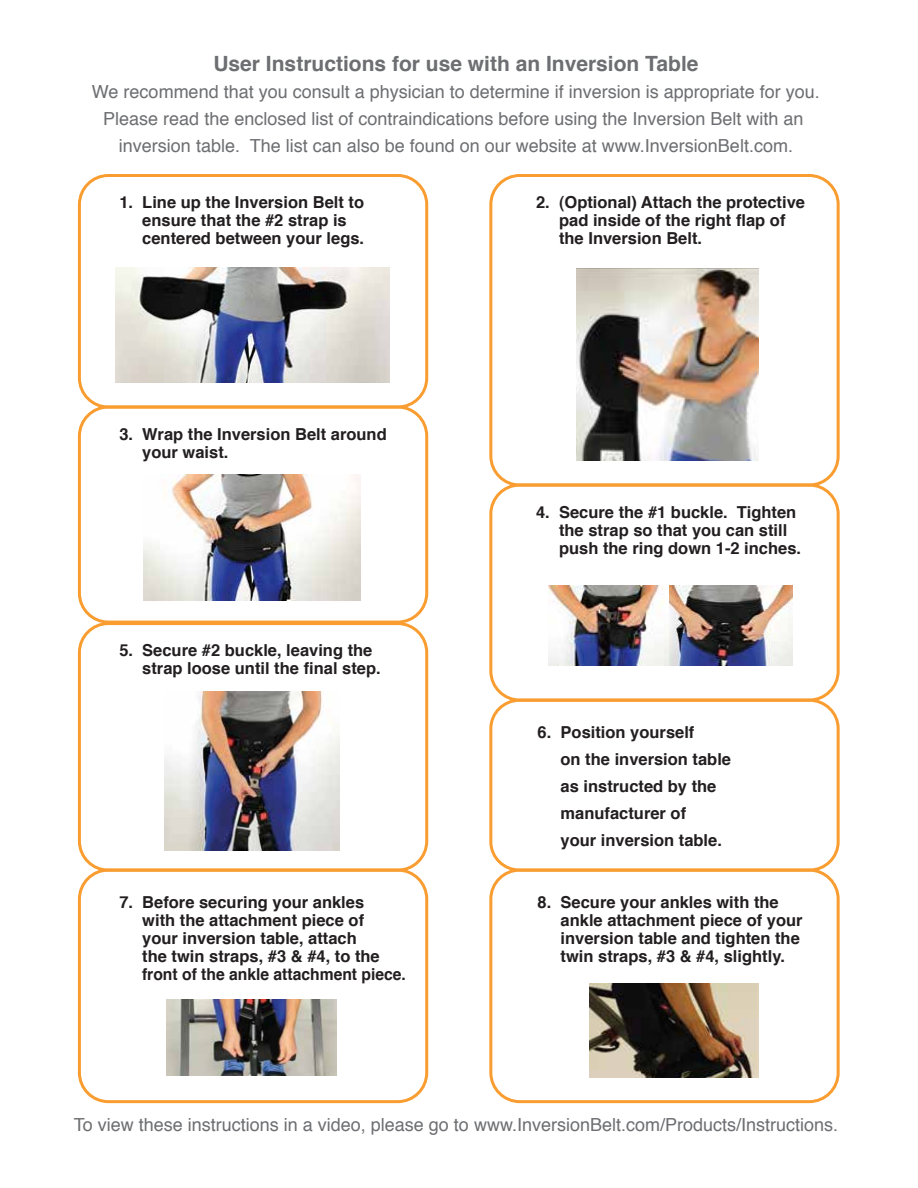
<style>
.page{position:relative;width:918px;height:1188px;background:#fff}
.page>*{position:absolute;margin:0;border:0;box-sizing:border-box;transform-origin:0 0}
.t1{font:700 21px "Helvetica";color:#6d6e71}
.t2{font:18px/27px "Helvetica";color:#6d6e71;text-align:center}
.t3{font:700 16.5px/18px "Helvetica";color:#231f20}
</style>
<div class="page">
<img style="left:589px;top:984px;width:170px;height:93px">
<div style="left:78px;top:174px;width:350px;height:235px;border:3px solid #f99d31;border-radius:29px"></div>
<div style="left:78px;top:406px;width:350px;height:218px;border:3px solid #f99d31;border-radius:29px"></div>
<div style="left:78px;top:622px;width:350px;height:250px;border:3px solid #f99d31;border-radius:29px"></div>
<div style="left:78px;top:869px;width:350px;height:234px;border:3px solid #f99d31;border-radius:29px"></div>
<div style="left:489px;top:174px;width:351px;height:313px;border:3px solid #f99d31;border-radius:29px"></div>
<div style="left:489px;top:484px;width:351px;height:218px;border:3px solid #f99d31;border-radius:29px"></div>
<div style="left:489px;top:699px;width:351px;height:173px;border:3px solid #f99d31;border-radius:29px"></div>
<div style="left:489px;top:869px;width:351px;height:234px;border:3px solid #f99d31;border-radius:29px"></div>
<img style="left:115px;top:267px;width:275px;height:116px">
<img style="left:144px;top:474px;width:216px;height:126px">
<div style="left:197px;top:700px;width:250px;height:228px;background:#fff"></div>
<img style="left:164px;top:691px;width:176px;height:160px">
<img style="left:549px;top:586px;width:244px;height:80px">
<img style="left:167px;top:1000px;width:169px;height:75px">
<img style="left:577px;top:269px;width:181px;height:192px">
<p class="t1" style="left:213px;top:47px;width:487px">User Instructions for use with an Inversion Table</p>
<p class="t2" style="left:92px;top:79px;width:729px">We recommend that you consult a physician to determine if inversion is appropriate for you.<br>Please read the enclosed list of contraindications before using the Inversion Belt with an inversion table. The list can also be found on our website at www.InversionBelt.com.</p>
<p class="t3" style="left:142px;top:193px;width:223px;text-indent:-23px">1. Line up the Inversion Belt to ensure that the #2 strap is centered between your legs.</p>
<p class="t3" style="left:142px;top:426px;width:246px;text-indent:-23px">3. Wrap the Inversion Belt around your waist.</p>
<p class="t3" style="left:142px;top:641px;width:240px;text-indent:-23px">5. Secure #2 buckle, leaving the strap loose until the final step.</p>
<p class="t3" style="left:142px;top:894px;width:265px;text-indent:-23px">7. Before securing your ankles<br>with the attachment piece of<br>your inversion table, attach<br>the twin straps, #3 &amp; #4, to the front of the ankle attachment piece.</p>
<p class="t3" style="left:559px;top:193px;width:248px;text-indent:-23px">2. (Optional) Attach the protective pad inside of the right flap of the Inversion Belt.</p>
<p class="t3" style="left:559px;top:504px;width:244px;text-indent:-23px">4. Secure the #1 buckle. Tighten the strap so that you can still push the ring down 1-2 inches.</p>
<p class="t3" style="left:561px;top:719px;width:172px;line-height:27px;text-indent:-23px">6. Position yourself<br>on the inversion table as instructed by the manufacturer of<br>your inversion table.</p>
<p class="t3" style="left:561px;top:894px;width:244px;text-indent:-23px">8. Secure your ankles with the ankle attachment piece of your inversion table and tighten the twin straps, #3 &amp; #4, slightly.</p>
<p class="t2" style="left:74px;top:1112px;width:766px">To view these instructions in a video, please go to www.InversionBelt.com/Products/Instructions.</p>
</div>
